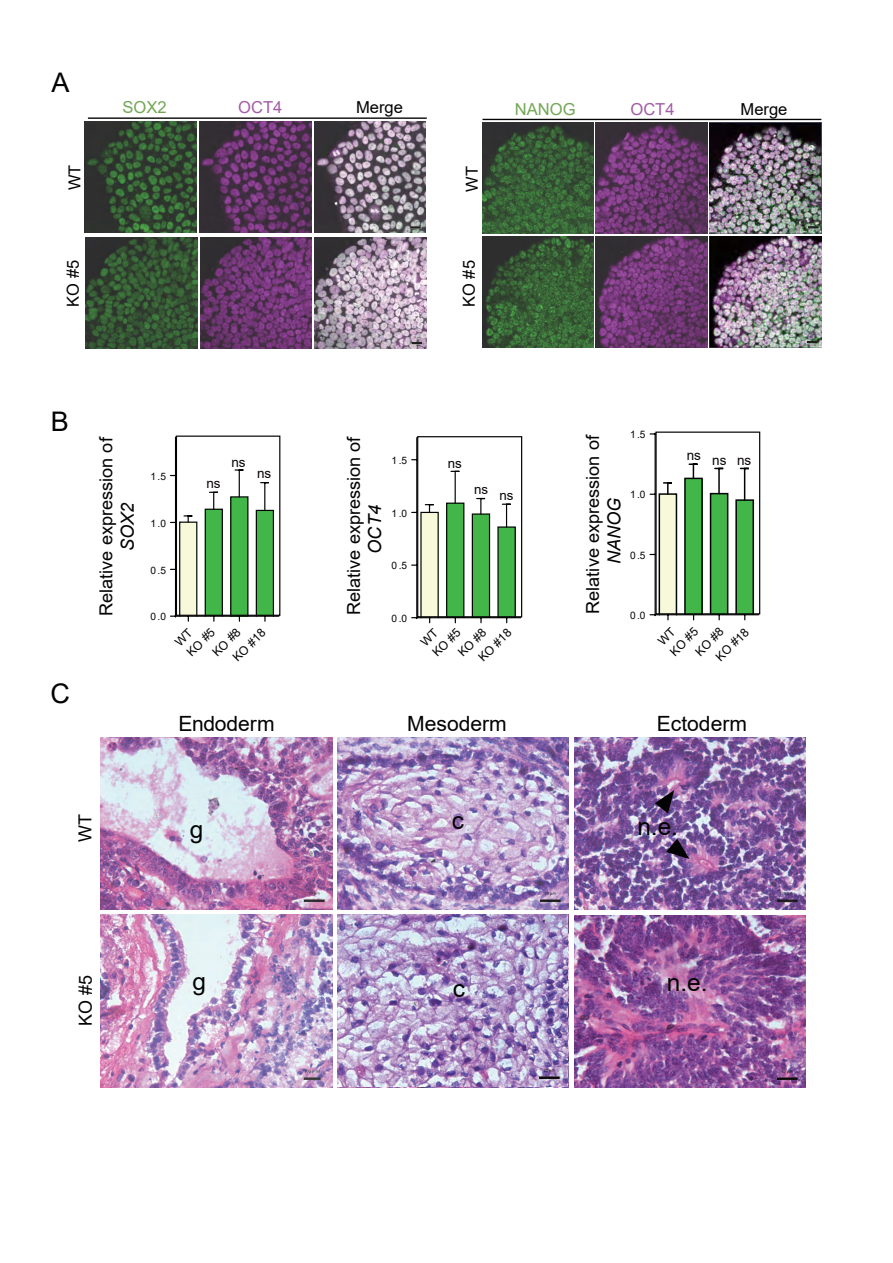
<style>
.page{position:relative;width:893px;height:1263px;background:#fff}
.page>*{position:absolute;margin:0;border:0;box-sizing:border-box;transform-origin:0 0}
.t1{font:27px "Arial";color:#030303}
.t2{font:24.3px "Arial";color:#030303}
.t3{font:21px "Arial";color:#030303}
.t4{font:18px "Arial";color:#030303}
.t5{font:italic 18px "Arial";color:#030303}
.t6{font:16.5px "Arial";color:#030303}
.t7{font:16.5px "Arial";color:#72a755}
.t8{font:16.5px "Arial";color:#a35ca5}
.t9{font:13.65px "Arial";color:#080305}
.t10{font:13.5px "Arial";color:#080305}
.t11{font:13.35px "Arial";color:#080305}
.t12{font:12px "Arial";color:#030303}
.t13{font:10.35px "Arial";color:#030303}
.t14{font:10.2px "Arial";color:#030303}
</style>
<div class="page">
<img style="left:710px;top:237px;width:111px;height:111px">
<img style="left:710px;top:123px;width:111px;height:111px">
<img style="left:337px;top:915px;width:230px;height:171px">
<img style="left:101px;top:915px;width:231px;height:172px">
<img style="left:574px;top:737px;width:231px;height:173px">
<img style="left:101px;top:737px;width:231px;height:173px">
<img style="left:337px;top:737px;width:231px;height:173px">
<img style="left:574px;top:915px;width:231px;height:172px">
<svg style="left:666px;top:839px;width:23px;height:20px"></svg>
<svg style="left:655px;top:790px;width:19px;height:23px"></svg>
<hr style="left:88px;top:117px;width:339px;height:2px;background:#030303">
<img style="left:200px;top:122px;width:111px;height:111px">
<img style="left:85px;top:122px;width:111px;height:111px">
<img style="left:314px;top:122px;width:112px;height:111px">
<img style="left:200px;top:237px;width:112px;height:111px">
<img style="left:86px;top:237px;width:111px;height:111px">
<img style="left:315px;top:237px;width:111px;height:111px">
<hr style="left:482px;top:119px;width:339px;height:1px;background:#030303">
<img style="left:596px;top:122px;width:111px;height:111px">
<img style="left:482px;top:122px;width:112px;height:111px">
<img style="left:596px;top:237px;width:111px;height:111px">
<img style="left:482px;top:237px;width:112px;height:111px">
<svg style="left:412px;top:342px;width:10px;height:2px"></svg>
<svg style="left:410px;top:226px;width:11px;height:3px"></svg>
<svg style="left:807px;top:341px;width:10px;height:2px"></svg>
<svg style="left:808px;top:226px;width:10px;height:2px"></svg>
<div style="left:659px;top:494px;width:17px;height:121px;background:#f8f9da"></div>
<div style="left:659px;top:493px;width:18px;height:122px;border:2px solid #030303"></div>
<svg style="left:662px;top:482px;width:11px;height:14px"></svg>
<div style="left:685px;top:478px;width:17px;height:137px;background:#43b649"></div>
<div style="left:684px;top:478px;width:19px;height:137px;border:2px solid #030303"></div>
<svg style="left:688px;top:463px;width:11px;height:17px"></svg>
<div style="left:710px;top:494px;width:18px;height:121px;background:#43b649"></div>
<div style="left:710px;top:493px;width:18px;height:122px;border:2px solid #030303"></div>
<svg style="left:713px;top:467px;width:12px;height:28px"></svg>
<div style="left:736px;top:500px;width:17px;height:115px;background:#43b649"></div>
<div style="left:735px;top:499px;width:19px;height:116px;border:2px solid #030303"></div>
<svg style="left:739px;top:467px;width:11px;height:35px"></svg>
<hr style="left:654px;top:614px;width:105px;height:1px;background:#030303">
<hr style="left:655px;top:433px;width:1px;height:183px;background:#030303">
<div style="left:655px;top:431px;width:105px;height:183px;border:1px solid #030303"></div>
<div style="left:180px;top:522px;width:17px;height:94px;background:#f8f9da"></div>
<div style="left:179px;top:521px;width:18px;height:96px;border:1px solid #030303"></div>
<svg style="left:183px;top:515px;width:11px;height:8px"></svg>
<div style="left:205px;top:509px;width:17px;height:107px;background:#43b649"></div>
<div style="left:205px;top:509px;width:18px;height:107px;border:1px solid #030303"></div>
<svg style="left:208px;top:491px;width:11px;height:19px"></svg>
<div style="left:231px;top:497px;width:17px;height:119px;background:#43b649"></div>
<div style="left:230px;top:496px;width:18px;height:120px;border:1px solid #030303"></div>
<svg style="left:234px;top:469px;width:11px;height:29px"></svg>
<div style="left:256px;top:510px;width:17px;height:106px;background:#43b649"></div>
<div style="left:256px;top:510px;width:18px;height:106px;border:1px solid #030303"></div>
<svg style="left:259px;top:482px;width:11px;height:30px"></svg>
<hr style="left:175px;top:615px;width:104px;height:2px;background:#030303">
<hr style="left:175px;top:437px;width:1px;height:180px;background:#030303">
<div style="left:176px;top:436px;width:104px;height:180px;border:1px solid #030303"></div>
<div style="left:421px;top:512px;width:17px;height:106px;background:#f8f9da"></div>
<div style="left:420px;top:512px;width:19px;height:106px;border:1px solid #030303"></div>
<svg style="left:424px;top:504px;width:11px;height:10px"></svg>
<div style="left:447px;top:503px;width:17px;height:115px;background:#43b649"></div>
<div style="left:446px;top:503px;width:18px;height:115px;border:1px solid #030303"></div>
<svg style="left:450px;top:470px;width:11px;height:34px"></svg>
<div style="left:472px;top:514px;width:17px;height:104px;background:#43b649"></div>
<div style="left:472px;top:513px;width:18px;height:105px;border:1px solid #030303"></div>
<svg style="left:475px;top:497px;width:11px;height:18px"></svg>
<div style="left:498px;top:527px;width:17px;height:91px;background:#43b649"></div>
<div style="left:497px;top:526px;width:19px;height:92px;border:1px solid #030303"></div>
<svg style="left:501px;top:503px;width:11px;height:25px"></svg>
<hr style="left:416px;top:617px;width:105px;height:1px;background:#030303">
<hr style="left:416px;top:438px;width:1px;height:181px;background:#030303">
<div style="left:417px;top:436px;width:105px;height:181px;border:1px solid #030303"></div>
<svg style="left:412px;top:617px;width:27px;height:7px"></svg>
<h1 class="t1" style="left:51px;top:64px;width:20px">A</h1>
<p class="t7" style="left:122px;top:96px;width:46px">SOX2</p>
<p class="t8" style="left:238px;top:96px;width:46px">OCT4</p>
<p class="t6" style="left:356px;top:96px;width:48px">Merge</p>
<p class="t6" style="left:63px;top:190px;width:27px;rotate:-90deg">WT</p>
<p class="t6" style="left:461px;top:192px;width:27px;rotate:-90deg">WT</p>
<p class="t6" style="left:62px;top:307px;width:48px;rotate:-90deg">KO #5</p>
<p class="t6" style="left:458px;top:307px;width:48px;rotate:-90deg">KO #5</p>
<p class="t7" style="left:515px;top:98px;width:62px">NANOG</p>
<p class="t8" style="left:630px;top:98px;width:46px">OCT4</p>
<p class="t6" style="left:740px;top:98px;width:48px">Merge</p>
<h1 class="t1" style="left:51px;top:403px;width:20px">B</h1>
<h1 class="t1" style="left:50px;top:675px;width:21px">C</h1>
<p class="t4" style="left:94px;top:616px;width:181px;rotate:-90deg">Relative expression of</p>
<p class="t5" style="left:116px;top:551px;width:50px;rotate:-90deg">SOX2</p>
<p class="t14" style="left:150px;top:469px;width:17px">1.5</p>
<p class="t14" style="left:150px;top:516px;width:17px">1.0</p>
<p class="t14" style="left:150px;top:563px;width:17px">0.5</p>
<p class="t14" style="left:150px;top:610px;width:17px">0.0</p>
<p class="t10" style="left:206px;top:474px;width:16px">ns</p>
<p class="t10" style="left:231px;top:452px;width:16px">ns</p>
<p class="t10" style="left:257px;top:464px;width:16px">ns</p>
<p class="t12" style="left:209px;top:648px;width:36px;rotate:-45deg">KO #8</p>
<p class="t12" style="left:183px;top:648px;width:36px;rotate:-45deg">KO #5</p>
<p class="t12" style="left:229px;top:653px;width:42px;rotate:-45deg">KO #18</p>
<p class="t4" style="left:341px;top:615px;width:181px;rotate:-90deg">Relative expression of</p>
<p class="t5" style="left:363px;top:554px;width:50px;rotate:-90deg">OCT4</p>
<p class="t14" style="left:392px;top:453px;width:17px">1.5</p>
<p class="t14" style="left:392px;top:506px;width:17px">1.0</p>
<p class="t14" style="left:392px;top:559px;width:17px">0.5</p>
<p class="t14" style="left:392px;top:611px;width:17px">0.0</p>
<p class="t11" style="left:448px;top:454px;width:16px">ns</p>
<p class="t11" style="left:474px;top:483px;width:41px">ns ns</p>
<p class="t4" style="left:580px;top:614px;width:181px;rotate:-90deg">Relative expression of</p>
<p class="t5" style="left:602px;top:564px;width:68px;rotate:-90deg">NANOG</p>
<p class="t13" style="left:630px;top:427px;width:17px">1.5</p>
<p class="t13" style="left:630px;top:488px;width:17px">1.0</p>
<p class="t13" style="left:630px;top:548px;width:17px">0.5</p>
<p class="t13" style="left:630px;top:608px;width:17px">0.0</p>
<p class="t9" style="left:687px;top:450px;width:66px">ns ns ns</p>
<p class="t12" style="left:692px;top:648px;width:36px;rotate:-45deg">KO #8</p>
<p class="t12" style="left:475px;top:654px;width:42px;rotate:-45deg">KO #18</p>
<p class="t12" style="left:666px;top:648px;width:36px;rotate:-45deg">KO #5</p>
<p class="t12" style="left:454px;top:648px;width:36px;rotate:-45deg">KO #8</p>
<p class="t12" style="left:429px;top:648px;width:36px;rotate:-45deg">KO #5</p>
<p class="t12" style="left:712px;top:653px;width:42px;rotate:-45deg">KO #18</p>
<p class="t3" style="left:179px;top:709px;width:97px">Endoderm</p>
<p class="t3" style="left:407px;top:709px;width:101px">Mesoderm</p>
<p class="t3" style="left:657px;top:709px;width:92px">Ectoderm</p>
<p class="t4" style="left:73px;top:842px;width:29px;rotate:-90deg">WT</p>
<h2 class="t2" style="left:190px;top:812px;width:15px">g</h2>
<h2 class="t2" style="left:452px;top:804px;width:14px">c</h2>
<h2 class="t2" style="left:637px;top:809px;width:42px">n.e.</h2>
<p class="t4" style="left:73px;top:1026px;width:52px;rotate:-90deg">KO #5</p>
<h2 class="t2" style="left:192px;top:965px;width:15px">g</h2>
<h2 class="t2" style="left:453px;top:971px;width:14px">c</h2>
<h2 class="t2" style="left:667px;top:965px;width:42px">n.e.</h2>
</div>
